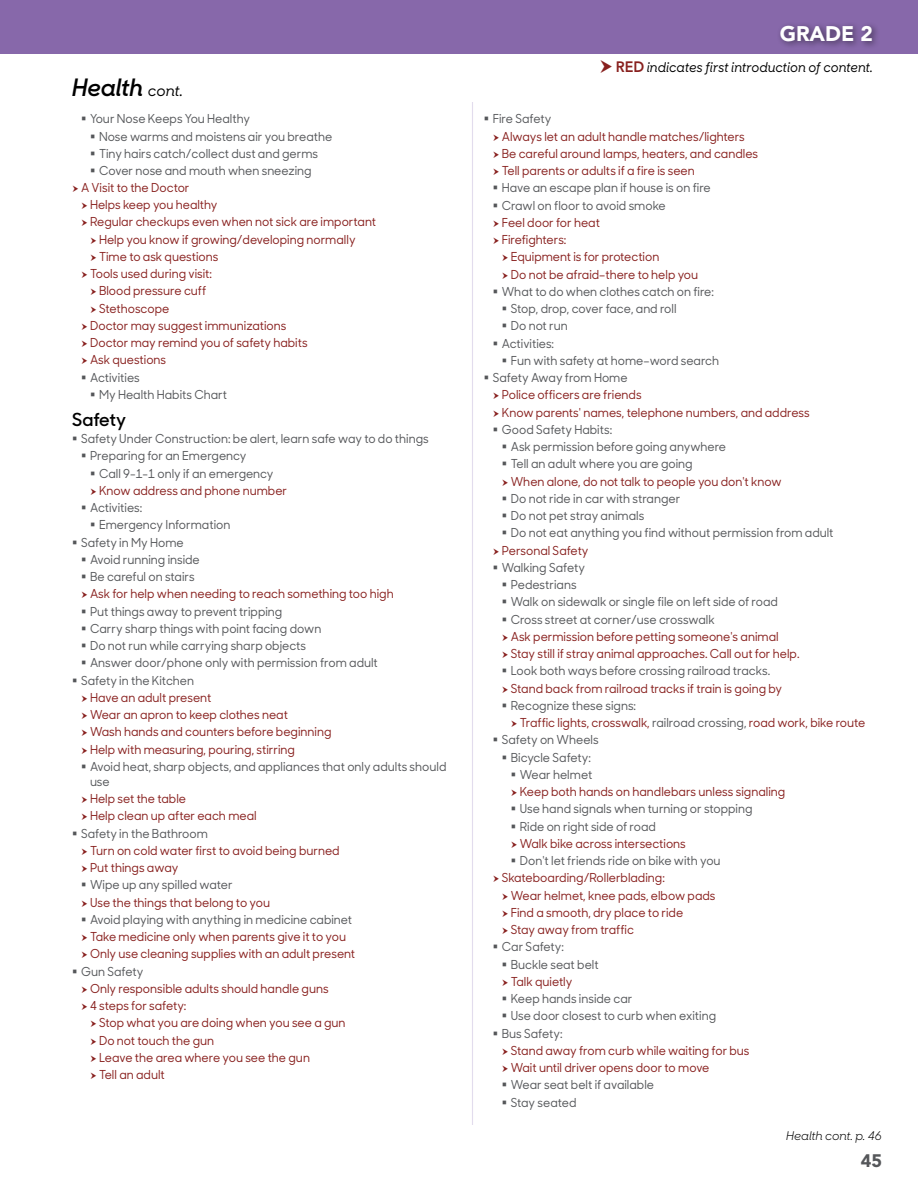
<style>
.page{position:relative;width:918px;height:1188px;background:#fff}
.page>*{position:absolute;margin:0;border:0;box-sizing:border-box;transform-origin:0 0}
.SS_Subjects_Subheads{font:italic 600 24px "Sharp Sans No 1";color:#000}
.t1{font:900 21px "Avenir";color:#fff}
.SS_Subhead_under_ite{font:600 18px "Sharp Sans No 1";color:#000}
.t2{font:900 18px "Avenir";color:#55575a}
.SS_Introduction_to_c{font:italic 500 13.5px "Sharp Sans No 1";color:#000;scale:.95 1}
.t3{font:500 12.3px "Sharp Sans No 1";color:#88201e;scale:.95 1}
.t4{font:500 12.3px/15px "Sharp Sans No 1";color:#55575a;scale:.95 1}
.SS_Item_cont__on_nex{font:italic 12px "Sharp Sans No 1";color:#000}
.s1{font-weight:500;font-size:15px}
.s2{font-family:"Avenir";font-weight:800;font-style:normal;font-size:15px;color:#88201e}
.s3{color:#55575a}
</style>
<div class="page">
<hr style="left:472px;top:102px;width:1px;height:1023px;background:#e2dced">
<div style="left:0;top:0;width:918px;height:54px;background:#8768aa"></div>
<div style="left:775px;top:21px;width:105px;height:28px;background:#000;opacity:.5"></div>
<p class="SS_Subjects_Subheads" style="left:72px;top:67px;width:113px">Health <span class="s1">cont.</span></p>
<p class="t4" style="left:90px;top:111px;width:170px">Your Nose Keeps You Healthy</p>
<p class="t4" style="left:99px;top:128px;width:247px">Nose warms and moistens air you breathe</p>
<p class="t4" style="left:99px;top:145px;width:232px">Tiny hairs catch/collect dust and germs</p>
<p class="t4" style="left:99px;top:163px;width:225px">Cover nose and mouth when sneezing</p>
<p class="t3" style="left:81px;top:179px;width:116px">A Visit to the Doctor</p>
<p class="t3" style="left:90px;top:196px;width:136px">Helps keep you healthy</p>
<p class="t3" style="left:90px;top:213px;width:303px">Regular checkups even when not sick are important</p>
<p class="t3" style="left:99px;top:230px;width:272px">Help you know if growing/developing normally</p>
<p class="t3" style="left:99px;top:248px;width:127px">Time to ask questions</p>
<p class="t3" style="left:90px;top:265px;width:130px">Tools used during visit:</p>
<p class="t3" style="left:99px;top:282px;width:114px">Blood pressure cuff</p>
<p class="t3" style="left:99px;top:299px;width:76px">Stethoscope</p>
<p class="t3" style="left:90px;top:317px;width:208px">Doctor may suggest immunizations</p>
<p class="t3" style="left:90px;top:334px;width:231px">Doctor may remind you of safety habits</p>
<p class="t3" style="left:90px;top:351px;width:82px">Ask questions</p>
<p class="t4" style="left:90px;top:369px;width:54px">Activities</p>
<p class="t4" style="left:99px;top:387px;width:136px">My Health Habits Chart</p>
<p class="SS_Subhead_under_ite" style="left:72px;top:406px;width:56px">Safety</p>
<p class="t4" style="left:81px;top:431px;width:368px">Safety Under Construction: be alert, learn safe way to do things</p>
<p class="t4" style="left:90px;top:448px;width:166px">Preparing for an Emergency</p>
<p class="t4" style="left:99px;top:465px;width:185px">Call 9-1-1 only if an emergency</p>
<p class="t3" style="left:99px;top:482px;width:200px">Know address and phone number</p>
<p class="t4" style="left:90px;top:500px;width:57px">Activities:</p>
<p class="t4" style="left:99px;top:517px;width:140px">Emergency Information</p>
<p class="t4" style="left:81px;top:534px;width:110px">Safety in My Home</p>
<p class="t4" style="left:90px;top:552px;width:117px">Avoid running inside</p>
<p class="t4" style="left:90px;top:569px;width:112px">Be careful on stairs</p>
<p class="t3" style="left:90px;top:585px;width:321px">Ask for help when needing to reach something too high</p>
<p class="t4" style="left:90px;top:603px;width:204px">Put things away to prevent tripping</p>
<p class="t4" style="left:90px;top:621px;width:245px">Carry sharp things with point facing down</p>
<p class="t4" style="left:90px;top:638px;width:229px">Do not run while carrying sharp objects</p>
<p class="t4" style="left:90px;top:655px;width:305px">Answer door/phone only with permission from adult</p>
<p class="t4" style="left:81px;top:672px;width:121px">Safety in the Kitchen</p>
<p class="t3" style="left:90px;top:689px;width:129px">Have an adult present</p>
<p class="t3" style="left:90px;top:706px;width:210px">Wear an apron to keep clothes neat</p>
<p class="t3" style="left:90px;top:723px;width:256px">Wash hands and counters before beginning</p>
<p class="t3" style="left:90px;top:740px;width:217px">Help with measuring, pouring, stirring</p>
<p class="t4" style="left:90px;top:759px;width:377px">Avoid heat, sharp objects, and appliances that only adults should use</p>
<p class="t3" style="left:90px;top:790px;width:103px">Help set the table</p>
<p class="t3" style="left:90px;top:807px;width:177px">Help clean up after each meal</p>
<p class="t4" style="left:81px;top:825px;width:135px">Safety in the Bathroom</p>
<p class="t3" style="left:90px;top:842px;width:264px">Turn on cold water first to avoid being burned</p>
<p class="t3" style="left:90px;top:859px;width:95px">Put things away</p>
<p class="t4" style="left:90px;top:877px;width:152px">Wipe up any spilled water</p>
<p class="t3" style="left:90px;top:893px;width:191px">Use the things that belong to you</p>
<p class="t4" style="left:90px;top:912px;width:278px">Avoid playing with anything in medicine cabinet</p>
<p class="t3" style="left:90px;top:928px;width:271px">Take medicine only when parents give it to you</p>
<p class="t3" style="left:90px;top:945px;width:281px">Only use cleaning supplies with an adult present</p>
<p class="t4" style="left:81px;top:963px;width:67px">Gun Safety</p>
<p class="t3" style="left:90px;top:980px;width:253px">Only responsible adults should handle guns</p>
<p class="t3" style="left:90px;top:997px;width:103px">4 steps for safety:</p>
<p class="t3" style="left:99px;top:1014px;width:261px">Stop what you are doing when you see a gun</p>
<p class="t3" style="left:99px;top:1031px;width:123px">Do not touch the gun</p>
<p class="t3" style="left:99px;top:1049px;width:224px">Leave the area where you see the gun</p>
<p class="t3" style="left:99px;top:1066px;width:71px">Tell an adult</p>
<h2 class="t1" style="left:780px;top:20px;width:95px">GRADE 2</h2>
<p class="SS_Introduction_to_c" style="left:616px;top:57px;width:272px"><span class="s2">RED</span> indicates first introduction of content.</p>
<p class="t4" style="left:493px;top:111px;width:63px">Fire Safety</p>
<p class="t3" style="left:502px;top:127px;width:257px">Always let an adult handle matches/lighters</p>
<p class="t3" style="left:502px;top:144px;width:271px">Be careful around lamps, heaters, and candles</p>
<p class="t3" style="left:502px;top:162px;width:205px">Tell parents or adults if a fire is seen</p>
<p class="t4" style="left:502px;top:180px;width:222px">Have an escape plan if house is on fire</p>
<p class="t4" style="left:502px;top:197px;width:174px">Crawl on floor to avoid smoke</p>
<p class="t3" style="left:502px;top:213px;width:105px">Feel door for heat</p>
<p class="t3" style="left:502px;top:231px;width:70px">Firefighters:</p>
<p class="t3" style="left:511px;top:248px;width:158px">Equipment is for protection</p>
<p class="t3" style="left:511px;top:265px;width:199px">Do not be afraid–there to help you</p>
<p class="t4" style="left:502px;top:283px;width:225px">What to do when clothes catch on fire:</p>
<p class="t4" style="left:511px;top:301px;width:176px">Stop, drop, cover face, and roll</p>
<p class="t4" style="left:511px;top:318px;width:62px">Do not run</p>
<p class="t4" style="left:502px;top:335px;width:57px">Activities:</p>
<p class="t4" style="left:511px;top:352px;width:221px">Fun with safety at home–word search</p>
<p class="t4" style="left:493px;top:370px;width:144px">Safety Away from Home</p>
<p class="t3" style="left:502px;top:386px;width:149px">Police officers are friends</p>
<p class="t3" style="left:502px;top:403px;width:326px">Know parents' names, telephone numbers, and address</p>
<p class="t4" style="left:502px;top:421px;width:118px">Good Safety Habits:</p>
<p class="t4" style="left:511px;top:439px;width:228px">Ask permission before going anywhere</p>
<p class="t4" style="left:511px;top:456px;width:193px">Tell an adult where you are going</p>
<p class="t3" style="left:511px;top:472px;width:287px">When alone, do not talk to people you don't know</p>
<p class="t4" style="left:511px;top:490px;width:180px">Do not ride in car with stranger</p>
<p class="t4" style="left:511px;top:508px;width:142px">Do not pet stray animals</p>
<p class="t4" style="left:511px;top:525px;width:341px">Do not eat anything you find without permission from adult</p>
<p class="t3" style="left:502px;top:541px;width:93px">Personal Safety</p>
<p class="t4" style="left:502px;top:559px;width:89px">Walking Safety</p>
<p class="t4" style="left:511px;top:577px;width:71px">Pedestrians</p>
<p class="t4" style="left:511px;top:594px;width:283px">Walk on sidewalk or single file on left side of road</p>
<p class="t4" style="left:511px;top:611px;width:216px">Cross street at corner/use crosswalk</p>
<p class="t3" style="left:511px;top:627px;width:284px">Ask permission before petting someone's animal</p>
<p class="t3" style="left:511px;top:645px;width:305px">Stay still if stray animal approaches. Call out for help.</p>
<p class="t4" style="left:511px;top:663px;width:275px">Look both ways before crossing railroad tracks.</p>
<p class="t3" style="left:511px;top:679px;width:287px">Stand back from railroad tracks if train is going by</p>
<p class="t4" style="left:511px;top:697px;width:133px">Recognize these signs:</p>
<p class="t3" style="left:520px;top:714px;width:365px">Traffic lights, crosswalk, <span class="s3">railroad crossing,</span> road work, bike route</p>
<p class="t4" style="left:502px;top:732px;width:104px">Safety on Wheels</p>
<p class="t4" style="left:511px;top:749px;width:86px">Bicycle Safety:</p>
<p class="t4" style="left:520px;top:766px;width:78px">Wear helmet</p>
<p class="t3" style="left:520px;top:783px;width:281px">Keep both hands on handlebars unless signaling</p>
<p class="t4" style="left:520px;top:801px;width:247px">Use hand signals when turning or stopping</p>
<p class="t4" style="left:520px;top:818px;width:145px">Ride on right side of road</p>
<p class="t3" style="left:520px;top:834px;width:176px">Walk bike across intersections</p>
<p class="t4" style="left:520px;top:853px;width:213px">Don't let friends ride on bike with you</p>
<p class="t3" style="left:502px;top:869px;width:173px">Skateboarding/Rollerblading:</p>
<p class="t3" style="left:511px;top:886px;width:217px">Wear helmet, knee pads, elbow pads</p>
<p class="t3" style="left:511px;top:903px;width:183px">Find a smooth, dry place to ride</p>
<p class="t3" style="left:511px;top:921px;width:131px">Stay away from traffic</p>
<p class="t4" style="left:502px;top:939px;width:67px">Car Safety:</p>
<p class="t4" style="left:511px;top:956px;width:94px">Buckle seat belt</p>
<p class="t3" style="left:511px;top:972px;width:66px">Talk quietly</p>
<p class="t4" style="left:511px;top:991px;width:130px">Keep hands inside car</p>
<p class="t4" style="left:511px;top:1008px;width:218px">Use door closest to curb when exiting</p>
<p class="t4" style="left:502px;top:1025px;width:65px">Bus Safety:</p>
<p class="t3" style="left:511px;top:1041px;width:253px">Stand away from curb while waiting for bus</p>
<p class="t3" style="left:511px;top:1059px;width:211px">Wait until driver opens door to move</p>
<p class="t4" style="left:511px;top:1077px;width:152px">Wear seat belt if available</p>
<p class="t4" style="left:511px;top:1094px;width:71px">Stay seated</p>
<p class="SS_Item_cont__on_nex" style="left:786px;top:1127px;width:97px">Health cont. p. 46</p>
<h3 class="t2" style="left:861px;top:1150px;width:23px">45</h3>
</div>
